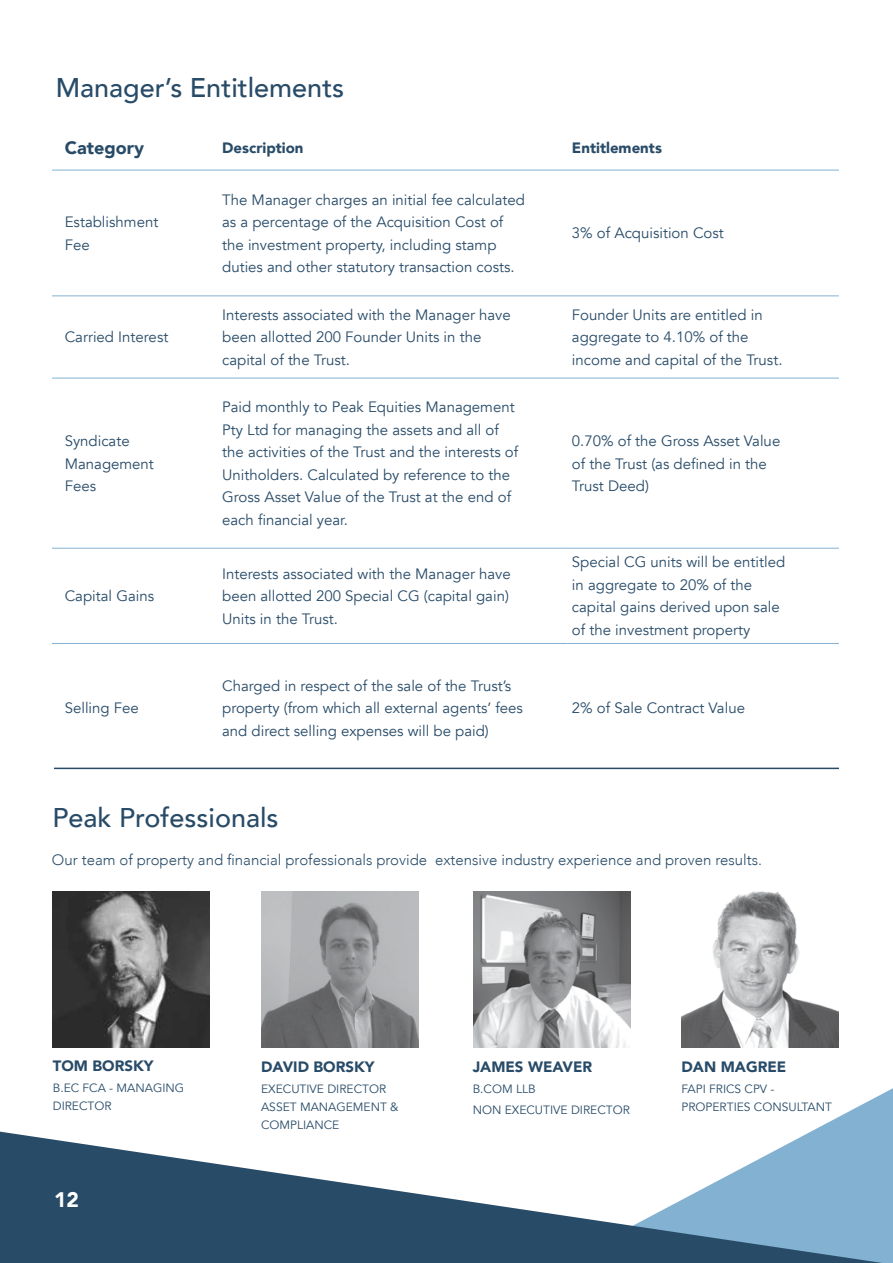
<style>
.page{position:relative;width:893px;height:1263px;background:#fff}
.page>*{position:absolute;margin:0;border:0;box-sizing:border-box;transform-origin:0 0}
.t1{font:500 27px "Avenir";color:#284b68}
.t2{font:900 21px "Avenir";color:#fff}
.t3{font:900 18px "Avenir";color:#284b68}
.t4{font:15px/22.5px "Avenir";color:#284b68}
.t5{font:300 15px "Avenir";color:#284b68}
.t6{font:900 15px "Avenir";color:#284b68}
.t7{font:12px/18px "Avenir";color:#284b68}
</style>
<div class="page">
<svg style="left:818px;top:1088px;width:75px;height:40px"></svg>
<svg style="left:0;top:1128px;width:893px;height:135px"></svg>
<img style="left:262px;top:891px;width:157px;height:156px">
<hr style="left:52px;top:170px;width:166px;height:1px;background:#83b1d2">
<hr style="left:218px;top:170px;width:350px;height:1px;background:#83b1d2">
<hr style="left:568px;top:170px;width:271px;height:1px;background:#83b1d2">
<hr style="left:52px;top:296px;width:166px;height:1px;background:#83b1d2">
<hr style="left:218px;top:296px;width:350px;height:1px;background:#83b1d2">
<hr style="left:568px;top:296px;width:271px;height:1px;background:#83b1d2">
<hr style="left:52px;top:378px;width:166px;height:1px;background:#83b1d2">
<hr style="left:218px;top:378px;width:350px;height:1px;background:#83b1d2">
<hr style="left:568px;top:378px;width:271px;height:1px;background:#83b1d2">
<hr style="left:52px;top:548px;width:166px;height:1px;background:#83b1d2">
<hr style="left:218px;top:548px;width:350px;height:1px;background:#83b1d2">
<hr style="left:568px;top:548px;width:271px;height:1px;background:#83b1d2">
<hr style="left:52px;top:643px;width:166px;height:1px;background:#83b1d2">
<hr style="left:218px;top:643px;width:350px;height:1px;background:#83b1d2">
<hr style="left:568px;top:643px;width:271px;height:1px;background:#83b1d2">
<img style="left:53px;top:891px;width:157px;height:156px">
<img style="left:681px;top:891px;width:158px;height:156px">
<img style="left:473px;top:891px;width:157px;height:156px">
<hr style="left:54px;top:768px;width:785px;height:1px;background:#284b68">
<h1 class="t1" style="left:56px;top:64px;width:290px">Manager’s Entitlements</h1>
<p class="t3" style="left:65px;top:132px;width:81px">Category</p>
<p class="t6" style="left:222px;top:135px;width:83px">Description</p>
<p class="t6" style="left:572px;top:135px;width:91px">Entitlements</p>
<p class="t4" style="left:65px;top:211px;width:95px">Establishment<br>Fee</p>
<p class="t4" style="left:65px;top:326px;width:105px">Carried Interest</p>
<p class="t4" style="left:65px;top:430px;width:91px">Syndicate<br>Management<br>Fees</p>
<p class="t4" style="left:65px;top:585px;width:91px">Capital Gains</p>
<p class="t4" style="left:65px;top:697px;width:76px">Selling Fee</p>
<p class="t4" style="left:222px;top:188px;width:304px">The Manager charges an initial fee calculated as a percentage of the Acquisition Cost of the investment property, including stamp duties and other statutory transaction costs.</p>
<p class="t4" style="left:572px;top:222px;width:153px">3% of Acquisition Cost</p>
<p class="t4" style="left:222px;top:304px;width:290px">Interests associated with the Manager have been allotted 200 Founder Units in the capital of the Trust.</p>
<p class="t4" style="left:572px;top:304px;width:212px">Founder Units are entitled in aggregate to 4.10% of the income and capital of the Trust.</p>
<p class="t4" style="left:222px;top:396px;width:298px">Paid monthly to Peak Equities Management Pty Ltd for managing the assets and all of the activities of the Trust and the interests of Unitholders. Calculated by reference to the Gross Asset Value of the Trust at the end of each financial year.</p>
<p class="t4" style="left:572px;top:430px;width:210px">0.70% of the Gross Asset Value of the Trust (as defined in the<br>Trust Deed)</p>
<p class="t4" style="left:222px;top:562px;width:290px">Interests associated with the Manager have been allotted 200 Special CG (capital gain)<br>Units in the Trust.</p>
<p class="t4" style="left:572px;top:551px;width:215px">Special CG units will be entitled in aggregate to 20% of the capital gains derived upon sale of the investment property</p>
<p class="t4" style="left:222px;top:674px;width:302px">Charged in respect of the sale of the Trust’s property (from which all external agents’ fees and direct selling expenses will be paid)</p>
<p class="t4" style="left:572px;top:697px;width:175px">2% of Sale Contract Value</p>
<h1 class="t1" style="left:52px;top:794px;width:228px">Peak Professionals</h1>
<p class="t5" style="left:52px;top:851px;width:712px">Our team of property and financial professionals provide extensive industry experience and proven results.</p>
<p class="t6" style="left:53px;top:1053px;width:102px">TOM BORSKY</p>
<p class="t7" style="left:53px;top:1079px;width:133px">B.EC FCA - MANAGING<br>DIRECTOR</p>
<h2 class="t2" style="left:54px;top:1182px;width:26px">12</h2>
<p class="t6" style="left:261px;top:1054px;width:115px">DAVID BORSKY</p>
<p class="t7" style="left:261px;top:1080px;width:139px">EXECUTIVE DIRECTOR<br>ASSET MANAGEMENT &amp;<br>COMPLIANCE</p>
<p class="t6" style="left:473px;top:1054px;width:121px">JAMES WEAVER</p>
<p class="t7" style="left:473px;top:1079px;width:159px;line-height:21px">B.COM LLB<br>NON EXECUTIVE DIRECTOR</p>
<p class="t6" style="left:682px;top:1054px;width:106px">DAN MAGREE</p>
<p class="t7" style="left:682px;top:1080px;width:152px">FAPI FRICS CPV -<br>PROPERTIES CONSULTANT</p>
</div>
